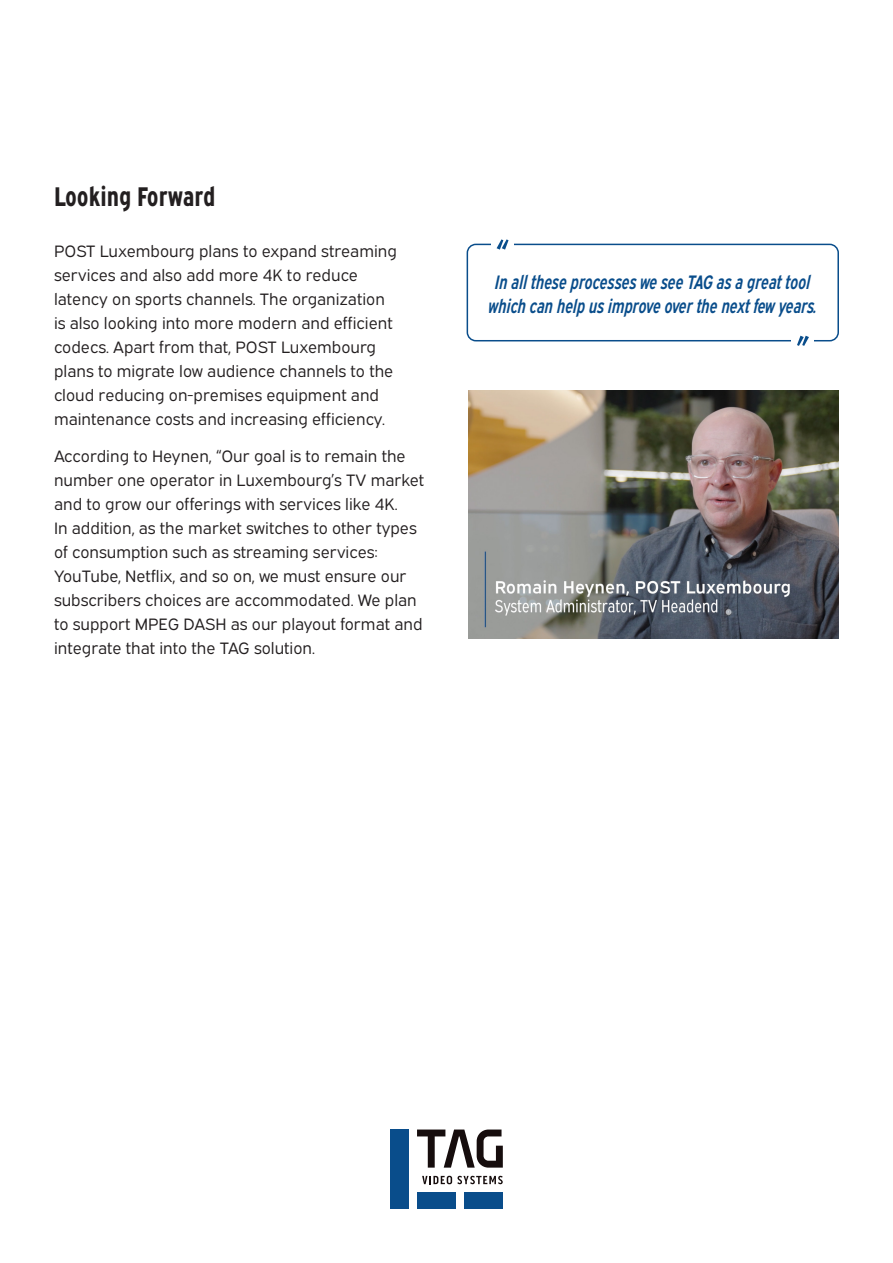
<style>
.page{position:relative;width:893px;height:1263px;background:#fff}
.page>*{position:absolute;margin:0;border:0;box-sizing:border-box;transform-origin:0 0}
.t1{font:700 27px "Expressway Cd Rg";color:#231f20}
.t2{font:italic 19.5px/23.4px "Expressway Cd Sb";color:#094d8b;text-align:center}
.t3{font:16.5px/24px "Expressway Bk";color:#231f20}
</style>
<div class="page">
<svg style="left:422px;top:1176px;width:81px;height:8px"></svg>
<svg style="left:417px;top:1129px;width:86px;height:38px"></svg>
<div style="left:390px;top:1129px;width:19px;height:80px;background:#094d8b"></div>
<div style="left:417px;top:1192px;width:39px;height:17px;background:#094d8b"></div>
<div style="left:464px;top:1192px;width:39px;height:17px;background:#094d8b"></div>
<img style="left:468px;top:391px;width:371px;height:248px">
<div style="left:467px;top:244px;width:372px;height:97px;border:2px solid #094d8b;border-radius:9px"></div>
<div style="left:491px;top:242px;width:23px;height:5px;background:#fff"></div>
<div style="left:792px;top:338px;width:22px;height:5px;background:#fff"></div>
<svg style="left:497px;top:239px;width:12px;height:11px"></svg>
<svg style="left:797px;top:336px;width:12px;height:10px"></svg>
<p class="t1" style="left:54px;top:176px;width:163px">Looking Forward</p>
<p class="t3" style="left:54px;top:237px;width:344px">POST Luxembourg plans to expand streaming services and also add more 4K to reduce latency on sports channels. The organization is also looking into more modern and efficient codecs. Apart from that, POST Luxembourg plans to migrate low audience channels to the cloud reducing on-premises equipment and maintenance costs and increasing efficiency.</p>
<p class="t3" style="left:54px;top:442px;width:372px">According to Heynen, “Our goal is to remain the number one operator in Luxembourg’s TV market and to grow our offerings with services like 4K.<br>In addition, as the market switches to other types of consumption such as streaming services:<br>YouTube, Netflix, and so on, we must ensure our subscribers choices are accommodated. We plan to support MPEG DASH as our playout format and integrate that into the TAG solution.</p>
<p class="t2" style="left:489px;top:269px;width:330px">In all these processes we see TAG as a great tool which can help us improve over the next few years.</p>
</div>
